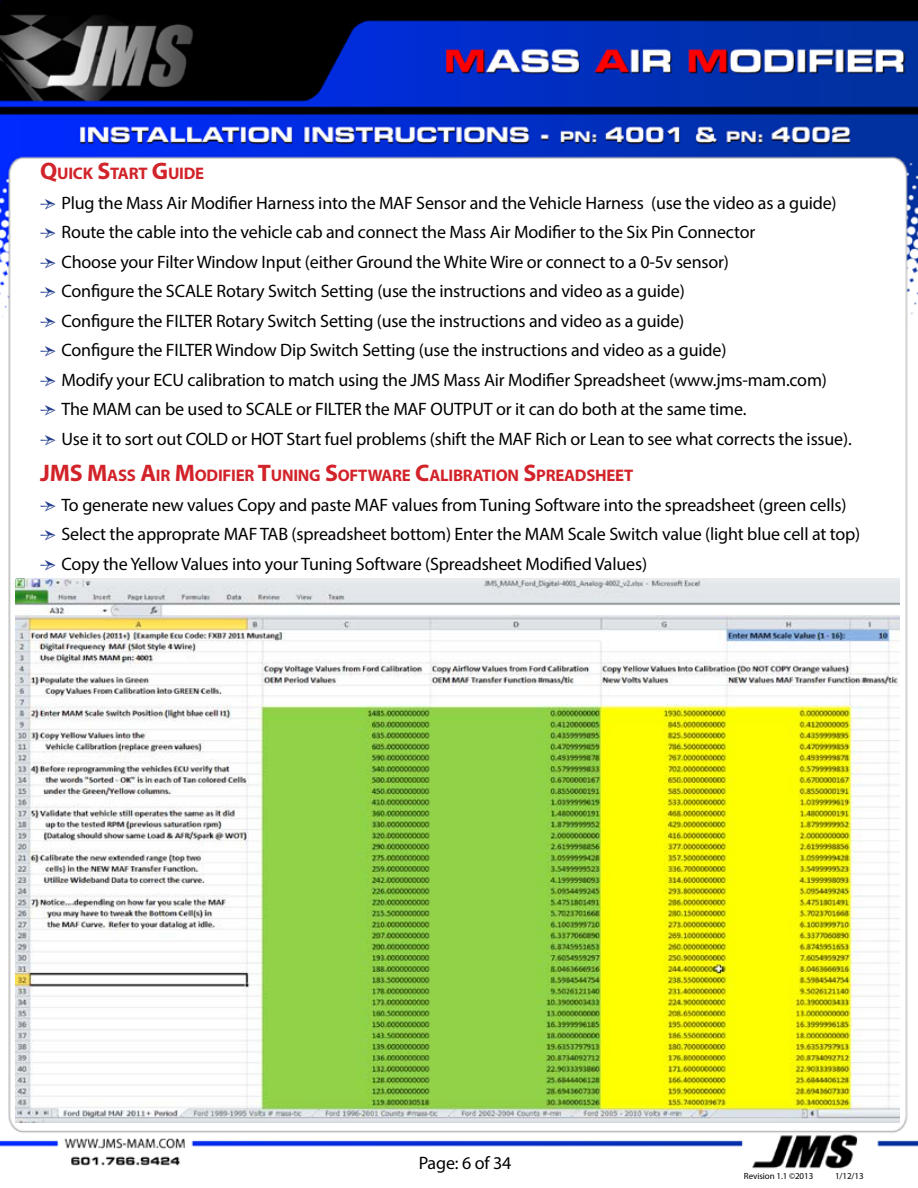
<style>
.page{position:relative;width:918px;height:1188px;background:#fff}
.page>*{position:absolute;margin:0;border:0;box-sizing:border-box;transform-origin:0 0}
.t1{font:18px/29.5px "Myriad Pro";letter-spacing:-.01em;color:#000}
.t2{font:700 16.8px "Myriad Pro";letter-spacing:-.015em;color:#d2232a}
.t3{font:9px "Myriad Pro";letter-spacing:-.01em;color:#000}
.s1{font-size:24px}
.s2{font-family:"Minion Pro";font-weight:600;color:#25408f}
</style>
<div class="page">
<img style="left:0;top:0;width:918px;height:1169px">
<img style="left:15px;top:578px;width:884px;height:545px">
<p class="t2" style="left:40px;top:162px;width:166px"><span class="s1">Q</span>UICK <span class="s1">S</span>TART <span class="s1">G</span>UIDE</p>
<p class="t1" style="left:40px;top:188px;width:813px"><span class="s2">Ӻ</span> Plug the Mass Air Modifier Harness into the MAF Sensor and the Vehicle Harness (use the video as a guide)<br><span class="s2">Ӻ</span> Route the cable into the vehicle cab and connect the Mass Air Modifier to the Six Pin Connector<br><span class="s2">Ӻ</span> Choose your Filter Window Input (either Ground the White Wire or connect to a 0-5v sensor)<br><span class="s2">Ӻ</span> Configure the SCALE Rotary Switch Setting (use the instructions and video as a guide)<br><span class="s2">Ӻ</span> Configure the FILTER Rotary Switch Setting (use the instructions and video as a guide)<br><span class="s2">Ӻ</span> Configure the FILTER Window Dip Switch Setting (use the instructions and video as a guide)<br><span class="s2">Ӻ</span> Modify your ECU calibration to match using the JMS Mass Air Modifier Spreadsheet (www.jms-mam.com)<br><span class="s2">Ӻ</span> The MAM can be used to SCALE or FILTER the MAF OUTPUT or it can do both at the same time.<br><span class="s2">Ӻ</span> Use it to sort out COLD or HOT Start fuel problems (shift the MAF Rich or Lean to see what corrects the issue).</p>
<p class="t2" style="left:40px;top:465px;width:595px"><span class="s1">JMS M</span>ASS <span class="s1">A</span>IR <span class="s1">M</span>ODIFIER <span class="s1">T</span>UNING <span class="s1">S</span>OFTWARE <span class="s1">C</span>ALIBRATION <span class="s1">S</span>PREADSHEET</p>
<p class="t1" style="left:40px;top:490px;width:822px"><span class="s2">Ӻ</span> To generate new values Copy and paste MAF values from Tuning Software into the spreadsheet (green cells)<br><span class="s2">Ӻ</span> Select the approprate MAF TAB (spreadsheet bottom) Enter the MAM Scale Switch value (light blue cell at top)<br><span class="s2">Ӻ</span> Copy the Yellow Values into your Tuning Software (Spreadsheet Modified Values)</p>
<p class="t1" style="left:419px;top:1148px;width:94px">Page: 6 of 34</p>
<p class="t3" style="left:744px;top:1170px;width:71px">Revision 1.1 ©2013</p>
<p class="t3" style="left:835px;top:1170px;width:30px">1/12/13</p>
</div>
